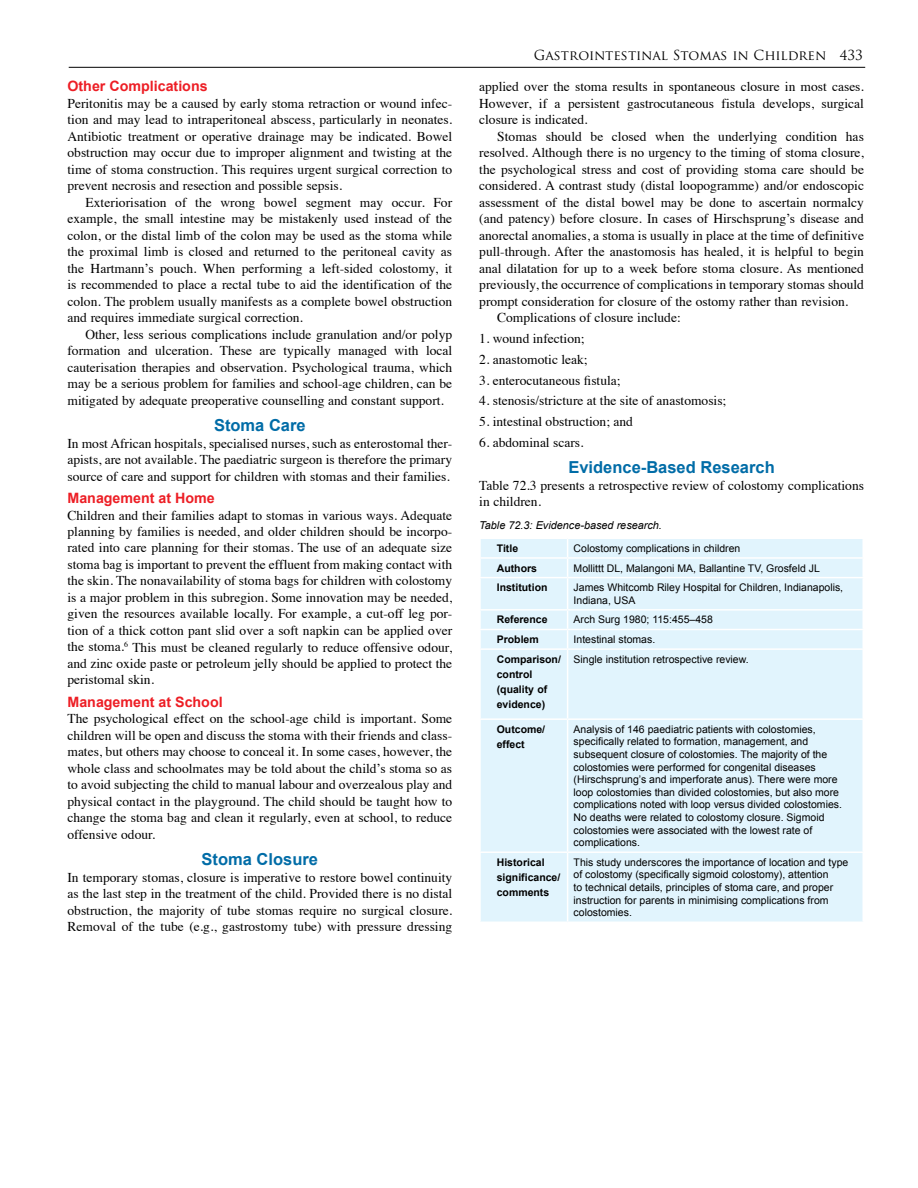
<style>
.page{position:relative;width:918px;height:1188px;background:#fff}
.page>*{position:absolute;margin:0;border:0;box-sizing:border-box;transform-origin:0 0}
.t1{font:700 16.5px "Arial";color:#006ca7}
.t2{font:700 14.25px "Arial";color:#ed1e25}
.t3{font:13.5px/16.5px "Times";color:#000;text-align:justify}
.t4{font:13.5px "Trajan Pro";color:#000}
.t5{font:italic 10.8px "Arial";color:#000}
.t6{font:10.5px/12.6px "Arial";color:#000}
.t7{font:700 10.5px/15px "Arial";color:#000}
</style>
<div class="page">
<hr style="left:69px;top:67px;width:796px;height:1px;background:#000">
<div style="left:481px;top:539px;width:381px;height:383px;background:#e1f4fd"></div>
<hr style="left:479px;top:557px;width:89px;height:2px;background:#fff">
<hr style="left:568px;top:557px;width:296px;height:2px;background:#fff">
<svg style="left:567px;top:539px;width:1px;height:38px"></svg>
<svg style="left:862px;top:539px;width:1px;height:38px"></svg>
<hr style="left:479px;top:577px;width:89px;height:1px;background:#fff">
<hr style="left:568px;top:577px;width:296px;height:1px;background:#fff">
<hr style="left:567px;top:578px;width:1px;height:31px;background:#fff">
<hr style="left:479px;top:609px;width:89px;height:2px;background:#fff">
<hr style="left:568px;top:609px;width:296px;height:2px;background:#fff">
<hr style="left:479px;top:629px;width:89px;height:1px;background:#fff">
<hr style="left:568px;top:629px;width:296px;height:1px;background:#fff">
<svg style="left:567px;top:611px;width:1px;height:37px"></svg>
<svg style="left:862px;top:611px;width:1px;height:37px"></svg>
<hr style="left:479px;top:648px;width:89px;height:2px;background:#fff">
<hr style="left:568px;top:648px;width:296px;height:2px;background:#fff">
<hr style="left:567px;top:650px;width:1px;height:68px;background:#fff">
<hr style="left:479px;top:718px;width:89px;height:2px;background:#fff">
<hr style="left:568px;top:718px;width:296px;height:2px;background:#fff">
<hr style="left:567px;top:720px;width:1px;height:131px;background:#fff">
<hr style="left:479px;top:851px;width:89px;height:2px;background:#fff">
<hr style="left:568px;top:851px;width:296px;height:2px;background:#fff">
<hr style="left:567px;top:853px;width:1px;height:69px;background:#fff">
<p class="t2" style="left:68px;top:77px;width:142px">Other Complications</p>
<p class="t3" style="left:68px;top:94px;width:386px">Peritonitis may be a caused by early stoma retraction or wound infec&shy;tion and may lead to intraperitoneal abscess, particularly in neonates.<br>Antibiotic treatment or operative drainage may be indicated. Bowel obstruction may occur due to improper alignment and twisting at the time of stoma construction. This requires urgent surgical correction to prevent necrosis and resection and possible sepsis.</p>
<p class="t3" style="left:68px;top:193px;width:386px;text-indent:18px">Exteriorisation of the wrong bowel segment may occur. For example, the small intestine may be mistakenly used instead of the colon, or the distal limb of the colon may be used as the stoma while the proximal limb is closed and returned to the peritoneal cavity as the Hartmann’s pouch. When performing a left-sided colostomy, it is recommended to place a rectal tube to aid the identification of the colon. The problem usually manifests as a complete bowel obstruction and requires immediate surgical correction.</p>
<p class="t3" style="left:68px;top:325px;width:386px;text-indent:18px">Other, less serious complications include granulation and/or polyp formation and ulceration. These are typically managed with local cauterisation therapies and observation. Psychological trauma, which may be a serious problem for families and school-age children, can be mitigated by adequate preoperative counselling and constant support.</p>
<p class="t1" style="left:214px;top:415px;width:93px">Stoma Care</p>
<p class="t3" style="left:68px;top:434px;width:386px">In most African hospitals, specialised nurses, such as enterostomal ther&shy;apists, are not available. The paediatric surgeon is therefore the primary source of care and support for children with stomas and their families.</p>
<p class="t2" style="left:68px;top:489px;width:149px">Management at Home</p>
<p class="t3" style="left:67px;top:506px;width:386px">Children and their families adapt to stomas in various ways. Adequate planning by families is needed, and older children should be incorpo&shy;rated into care planning for their stomas. The use of an adequate size stoma bag is important to prevent the effluent from making contact with the skin. The nonavailability of stoma bags for children with colostomy is a major problem in this subregion. Some innovation may be needed, given the resources available locally. For example, a cut-off leg por&shy;tion of a thick cotton pant slid over a soft napkin can be applied over the stoma.<sup>6</sup> This must be cleaned regularly to reduce offensive odour, and zinc oxide paste or petroleum jelly should be applied to protect the peristomal skin.</p>
<p class="t2" style="left:68px;top:692px;width:157px">Management at School</p>
<p class="t3" style="left:68px;top:709px;width:386px">The psychological effect on the school-age child is important. Some children will be open and discuss the stoma with their friends and class&shy;mates, but others may choose to conceal it. In some cases, however, the whole class and schoolmates may be told about the child’s stoma so as to avoid subjecting the child to manual labour and overzealous play and physical contact in the playground. The child should be taught how to change the stoma bag and clean it regularly, even at school, to reduce offensive odour.</p>
<p class="t1" style="left:202px;top:848px;width:118px">Stoma Closure</p>
<p class="t3" style="left:68px;top:868px;width:386px">In temporary stomas, closure is imperative to restore bowel continuity as the last step in the treatment of the child. Provided there is no distal obstruction, the majority of tube stomas require no surgical closure.<br>Removal of the tube (e.g., gastrostomy tube) with pressure dressing</p>
<p class="t4" style="left:534px;top:47px;width:331px">GASTROINTESTINAL STOMAS IN CHILDREN 433</p>
<p class="t3" style="left:479px;top:77px;width:386px">applied over the stoma results in spontaneous closure in most cases.<br>However, if a persistent gastrocutaneous fistula develops, surgical closure is indicated.</p>
<p class="t3" style="left:497px;top:127px;width:368px">Stomas should be closed when the underlying condition has</p>
<p class="t3" style="left:479px;top:143px;width:386px">resolved. Although there is no urgency to the timing of stoma closure,</p>
<p class="t3" style="left:479px;top:160px;width:386px">the psychological stress and cost of providing stoma care should be</p>
<p class="t3" style="left:479px;top:176px;width:386px">considered. A contrast study (distal loopogramme) and/or endoscopic</p>
<p class="t3" style="left:479px;top:193px;width:386px">assessment of the distal bowel may be done to ascertain normalcy</p>
<p class="t3" style="left:479px;top:209px;width:386px">(and patency) before closure. In cases of Hirschsprung’s disease and</p>
<p class="t3" style="left:479px;top:226px;width:386px">anorectal anomalies, a stoma is usually in place at the time of definitive</p>
<p class="t3" style="left:479px;top:242px;width:386px">pull-through. After the anastomosis has healed, it is helpful to begin</p>
<p class="t3" style="left:479px;top:259px;width:386px">anal dilatation for up to a week before stoma closure. As mentioned</p>
<p class="t3" style="left:479px;top:275px;width:386px">previously, the occurrence of complications in temporary stomas should</p>
<p class="t3" style="left:479px;top:292px;width:370px">prompt consideration for closure of the ostomy rather than revision.</p>
<p class="t3" style="left:497px;top:308px;width:185px">Complications of closure include:</p>
<p class="t3" style="left:479px;top:329px;width:107px">1. wound infection;</p>
<p class="t3" style="left:479px;top:350px;width:110px">2. anastomotic leak;</p>
<p class="t3" style="left:479px;top:371px;width:143px">3. enterocutaneous fistula;</p>
<p class="t3" style="left:479px;top:391px;width:249px">4. stenosis/stricture at the site of anastomosis;</p>
<p class="t3" style="left:479px;top:412px;width:155px">5. intestinal obstruction; and</p>
<p class="t3" style="left:479px;top:433px;width:106px">6. abdominal scars.</p>
<p class="t1" style="left:568px;top:457px;width:208px">Evidence-Based Research</p>
<p class="t3" style="left:479px;top:476px;width:386px">Table 72.3 presents a retrospective review of colostomy complications in children.</p>
<p class="t5" style="left:479px;top:518px;width:184px">Table 72.3: Evidence-based research.</p>
<p class="t7" style="left:497px;top:541px;width:23px">Title</p>
<p class="t6" style="left:574px;top:542px;width:168px">Colostomy complications in children</p>
<p class="t7" style="left:497px;top:561px;width:42px">Authors</p>
<p class="t6" style="left:574px;top:562px;width:248px">Mollittt DL, Malangoni MA, Ballantine TV, Grosfeld JL</p>
<p class="t7" style="left:497px;top:580px;width:52px">Institution</p>
<p class="t6" style="left:574px;top:581px;width:271px">James Whitcomb Riley Hospital for Children, Indianapolis,<br>Indiana, USA</p>
<p class="t7" style="left:497px;top:613px;width:52px">Reference</p>
<p class="t6" style="left:574px;top:614px;width:141px">Arch Surg 1980; 115:455–458</p>
<p class="t7" style="left:497px;top:632px;width:44px">Problem</p>
<p class="t6" style="left:574px;top:633px;width:83px">Intestinal stomas.</p>
<p class="t7" style="left:497px;top:652px;width:66px">Comparison/ control (quality of evidence)</p>
<p class="t6" style="left:574px;top:653px;width:177px">Single institution retrospective review.</p>
<p class="t7" style="left:497px;top:722px;width:50px">Outcome/ effect</p>
<p class="t6" style="left:574px;top:723px;width:270px">Analysis of 146 paediatric patients with colostomies, specifically related to formation, management, and subsequent closure of colostomies. The majority of the colostomies were performed for congenital diseases (Hirschsprung’s and imperforate anus). There were more loop colostomies than divided colostomies, but also more complications noted with loop versus divided colostomies.<br>No deaths were related to colostomy closure. Sigmoid colostomies were associated with the lowest rate of complications.</p>
<p class="t7" style="left:497px;top:855px;width:65px">Historical significance/ comments</p>
<p class="t6" style="left:574px;top:856px;width:276px">This study underscores the importance of location and type of colostomy (specifically sigmoid colostomy), attention<br>to technical details, principles of stoma care, and proper instruction for parents in minimising complications from colostomies.</p>
</div>
